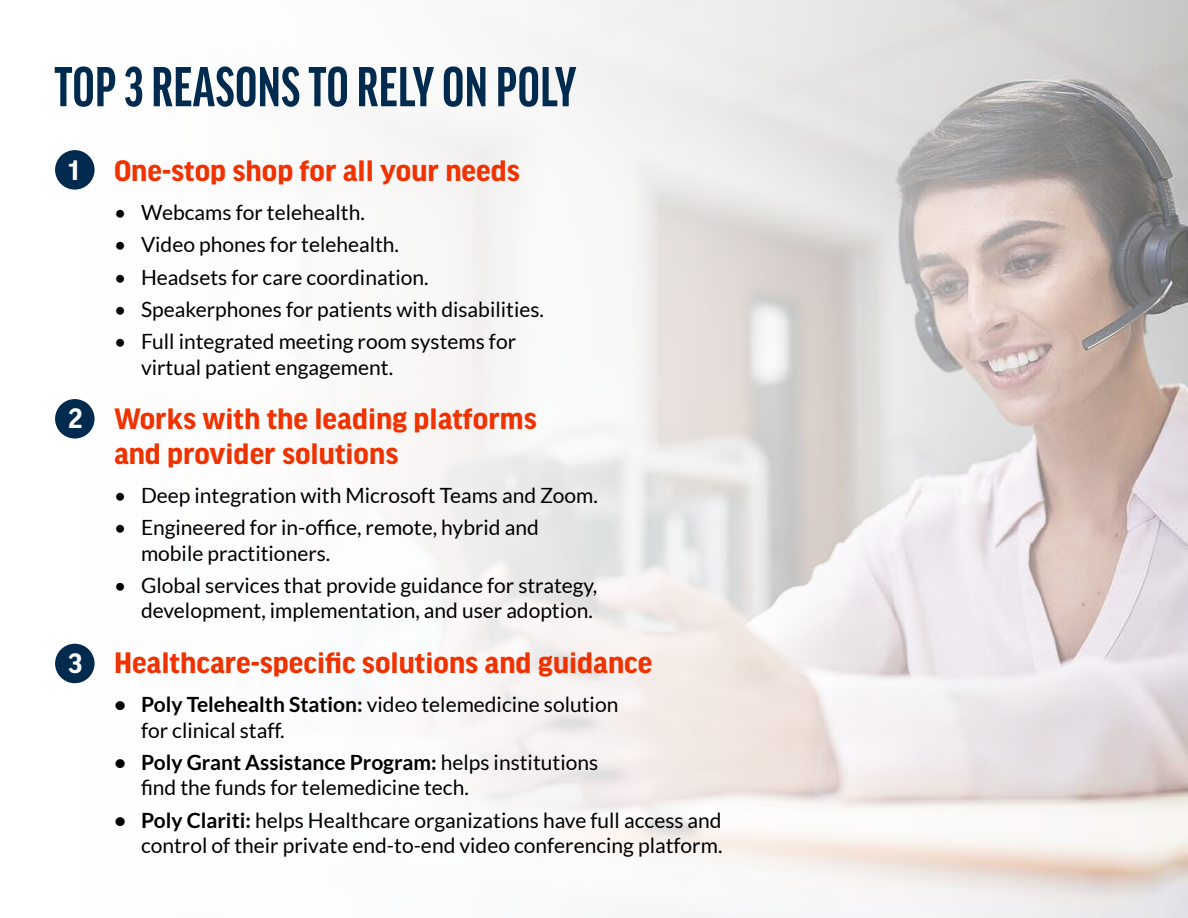
<style>
.page{position:relative;width:1188px;height:918px;background:#fff}
.page>*{position:absolute;margin:0;border:0;box-sizing:border-box;transform-origin:0 0}
.t1{font:700 extra-condensed 60px "Good Headline Pro";letter-spacing:.01em;color:#002a4e}
.t2{font:700 31.5px/34.5px "Good Headline Pro";color:#ef3200}
.t3{font:700 27px "Good Pro";color:#fff}
.t4{font:21px/25.5px "Lato";color:#000}
.s1{font-weight:700}
</style>
<div class="page">
<img style="left:55px;top:0;width:1133px;height:918px">
<div style="left:55px;top:150px;width:40px;height:40px;background:#002a4e;border-radius:50%"></div>
<div style="left:55px;top:399px;width:40px;height:40px;background:#002a4e;border-radius:50%"></div>
<div style="left:55px;top:644px;width:40px;height:39px;background:#002a4e;border-radius:50%"></div>
<h1 class="t1" style="left:54px;top:57px;width:523px">TOP 3 REASONS TO RELY ON POLY</h1>
<p class="t3" style="left:68px;top:155px;width:12px">1</p>
<p class="t3" style="left:68px;top:404px;width:16px">2</p>
<p class="t3" style="left:68px;top:648px;width:16px">3</p>
<h2 class="t2" style="left:114px;top:154px;width:407px">One-stop shop for all your needs</h2>
<p class="t4" style="left:114px;top:200px;width:252px">• Webcams for telehealth.</p>
<p class="t4" style="left:114px;top:232px;width:287px">• Video phones for telehealth.</p>
<p class="t4" style="left:114px;top:264px;width:316px">• Headsets for care coordination.</p>
<p class="t4" style="left:114px;top:296px;width:431px">• Speakerphones for patients with disabilities.</p>
<p class="t4" style="left:141px;top:329px;width:377px;text-indent:-27px">• Full integrated meeting room systems for virtual patient engagement.</p>
<h2 class="t2" style="left:114px;top:403px;width:424px">Works with the leading platforms and provider solutions</h2>
<p class="t4" style="left:114px;top:482px;width:485px">• Deep integration with Microsoft Teams and Zoom.</p>
<p class="t4" style="left:141px;top:515px;width:399px;text-indent:-27px">• Engineered for in-office, remote, hybrid and mobile practitioners.</p>
<p class="t4" style="left:114px;top:572px;width:485px;text-align:right">• Global services that provide guidance for strategy, development, implementation, and user adoption.</p>
<h2 class="t2" style="left:114px;top:646px;width:540px">Healthcare-specific solutions and guidance</h2>
<p class="t4" style="left:141px;top:692px;width:479px;text-indent:-27px"><span class="s1">• Poly Telehealth Station:</span> video telemedicine solution for clinical staff.</p>
<p class="t4" style="left:141px;top:749px;width:459px;text-indent:-27px"><span class="s1">• Poly Grant Assistance Program:</span> helps institutions find the funds for telemedicine tech.</p>
<p class="t4" style="left:114px;top:807px;width:610px;text-align:right"><span class="s1">• Poly Clariti:</span> helps Healthcare organizations have full access and control of their private end-to-end video conferencing platform.</p>
</div>
